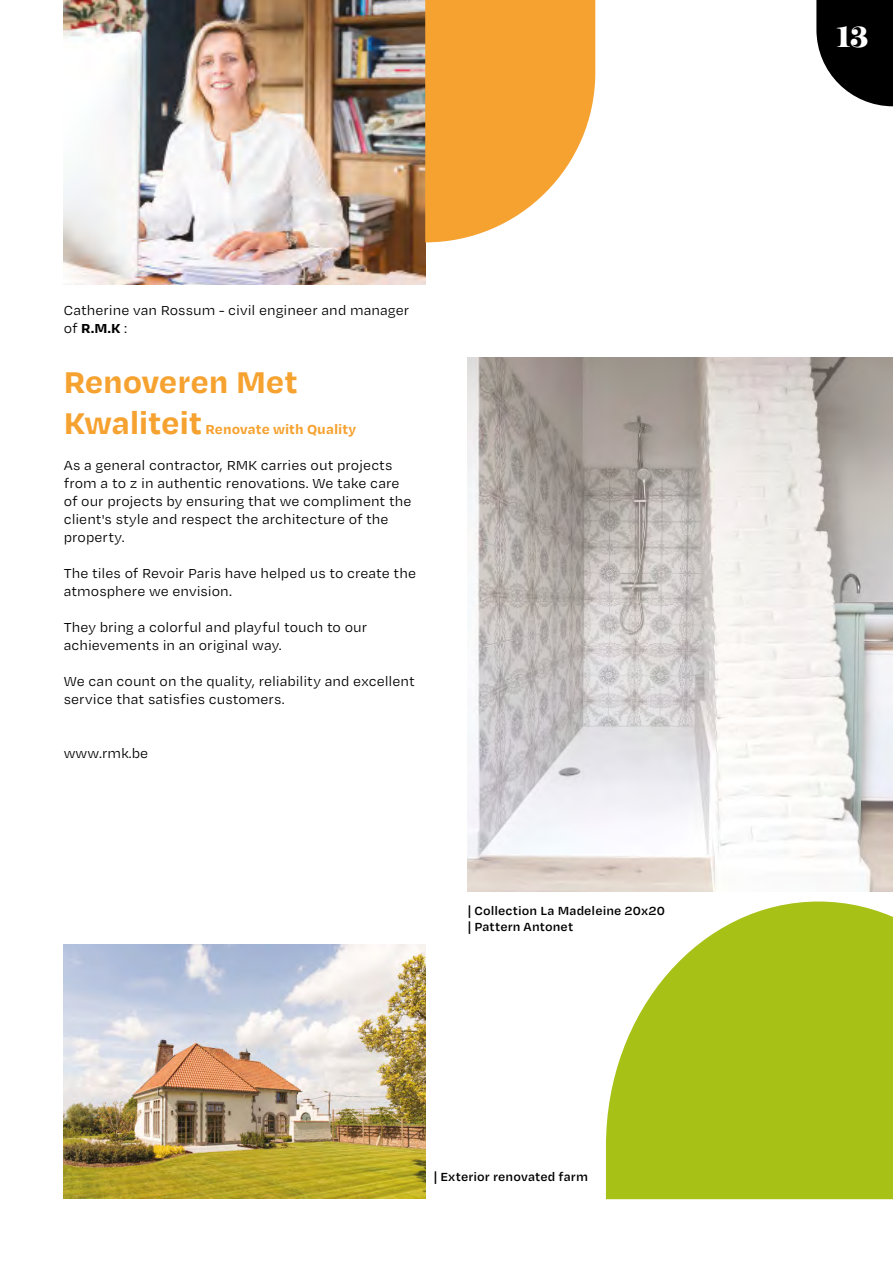
<style>
.page{position:relative;width:893px;height:1263px;background:#fff}
.page>*{position:absolute;margin:0;border:0;box-sizing:border-box;transform-origin:0 0}
.t1{font:700 34.5px/41.4px "Degular Text";letter-spacing:-.01em;color:#f6a230}
.t2{font:900 30px "Temeraire Display";color:#fff}
.t3{font:15px/18px "Degular Text";color:#000}
.t4{font:700 15px "Degular Text";color:#f6a230}
.t5{font:600 13.5px/16.2px "Degular Text";letter-spacing:.01em;color:#000}
.s1{font-weight:700}
</style>
<div class="page">
<img style="left:468px;top:358px;width:425px;height:533px">
<img style="left:64px;top:0;width:361px;height:284px">
<img style="left:64px;top:944px;width:361px;height:254px">
<svg style="left:816px;top:0;width:77px;height:106px;background:#282828"></svg>
<svg style="left:425px;top:0;width:170px;height:242px;background:#f5ad4c"></svg>
<svg style="left:606px;top:901px;width:287px;height:298px;background:#b4c938"></svg>
<p class="t3" style="left:64px;top:301px;width:347px">Catherine van Rossum - civil engineer and manager of <span class="s1">R.M.K</span> :</p>
<h1 class="t1" style="left:64px;top:359px;width:236px">Renoveren Met<br>Kwaliteit</h1>
<p class="t4" style="left:206px;top:419px;width:152px">Renovate with Quality</p>
<p class="t3" style="left:64px;top:456px;width:349px">As a general contractor, RMK carries out projects from a to z in authentic renovations. We take care of our projects by ensuring that we compliment the client's style and respect the architecture of the property.</p>
<p class="t3" style="left:64px;top:564px;width:354px">The tiles of Revoir Paris have helped us to create the atmosphere we envision.</p>
<p class="t3" style="left:64px;top:618px;width:305px">They bring a colorful and playful touch to our achievements in an original way.</p>
<p class="t3" style="left:64px;top:672px;width:353px">We can count on the quality, reliability and excellent service that satisfies customers.</p>
<p class="t3" style="left:64px;top:744px;width:86px">www.rmk.be</p>
<p class="t5" style="left:468px;top:902px;width:199px">| Collection La Madeleine 20x20 | Pattern Antonet</p>
<p class="t5" style="left:434px;top:1168px;width:156px">| Exterior renovated farm</p>
<h2 class="t2" style="left:837px;top:17px;width:33px">13</h2>
</div>
